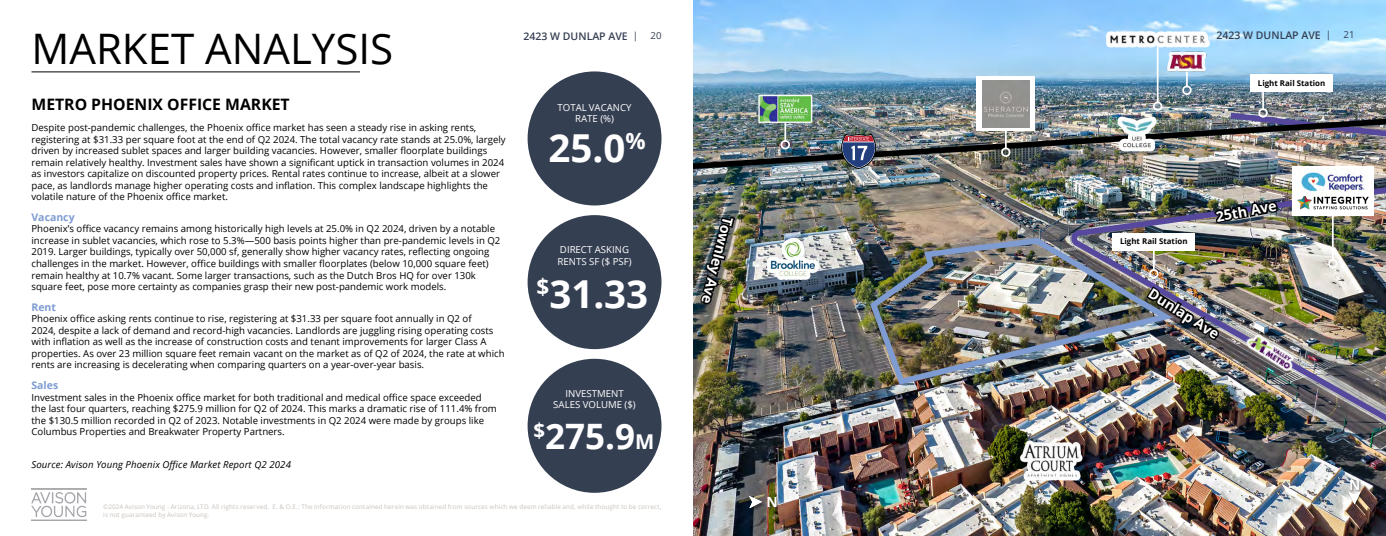
<style>
.page{position:relative;width:1386px;height:536px;background:#fff}
.page>*{position:absolute;margin:0;border:0;box-sizing:border-box;transform-origin:0 0}
.t1{font:42px "Open Sans";color:#000}
.t2{font:700 38.5px "Open Sans";color:#fff}
.t3{font:700 35px "Open Sans";color:#fff}
.t4{font:700 15.75px "Open Sans";color:#000}
.t5{font:700 14.09px "Open Sans";color:#fff}
.t6{font:700 14px "Open Sans";color:#fff}
.t7{font:600 10.5px "Open Sans";color:#353f52}
.t8{font:700 10.5px "Open Sans";color:#7e9cd1}
.t9{font:9.62px/11.5px "Open Sans";color:#000}
.t10{font:9.62px/11.5px "Open Sans";color:#fff;text-align:center}
.t11{font:italic 9.62px "Open Sans";letter-spacing:.01em;color:#000}
.t12{font:9.62px "Open Sans";color:#353f52}
.t13{font:700 7.88px "Open Sans";color:#000}
.t14{font:6.3px/7.6px "Open Sans";letter-spacing:.02em;color:#c8c2bc}
.s1{font-weight:400;font-size:9.62px}
.s2{font-size:20.39px}
</style>
<div class="page">
<hr style="left:32px;top:71px;width:328px;height:1px;background:#000">
<div style="left:528px;top:71px;width:133px;height:134px;background:#353f52;border-radius:50%"></div>
<div style="left:528px;top:215px;width:133px;height:134px;background:#353f52;border-radius:50%"></div>
<div style="left:528px;top:358px;width:134px;height:134px;background:#353f52;border-radius:50%"></div>
<img style="left:32px;top:488px;width:55px;height:32px">
<img style="left:693px;top:0;width:693px;height:535px">
<svg style="left:1224px;top:109px;width:162px;height:6px"></svg>
<img style="left:1067px;top:183px;width:319px;height:245px">
<img style="left:867px;top:233px;width:313px;height:155px">
<img style="left:693px;top:115px;width:693px;height:58px">
<svg style="left:842px;top:134px;width:34px;height:35px"></svg>
<img style="left:1144px;top:284px;width:77px;height:58px">
<img style="left:1241px;top:328px;width:59px;height:49px">
<img style="left:1212px;top:192px;width:67px;height:47px">
<div style="left:1149px;top:269px;width:10px;height:9px;border:2px solid #fff;border-radius:50%"></div>
<hr style="left:1153px;top:249px;width:2px;height:22px;background:#fff">
<div style="left:1113px;top:233px;width:82px;height:17px;background:#fff"></div>
<div style="left:1258px;top:108px;width:10px;height:10px;border:2px solid #fff;border-radius:50%"></div>
<hr style="left:1262px;top:88px;width:2px;height:22px;background:#fff">
<div style="left:1250px;top:74px;width:83px;height:18px;background:#fff"></div>
<div style="left:1153px;top:101px;width:9px;height:10px;border:2px solid #fff;border-radius:50%"></div>
<hr style="left:1157px;top:45px;width:2px;height:58px;background:#fff">
<img style="left:1102px;top:26px;width:111px;height:30px">
<img style="left:766px;top:233px;width:54px;height:54px">
<img style="left:1020px;top:437px;width:64px;height:49px">
<div style="left:781px;top:140px;width:9px;height:9px;border:2px solid #fff;border-radius:50%"></div>
<hr style="left:784px;top:120px;width:2px;height:22px;background:#fff">
<img style="left:757px;top:94px;width:56px;height:29px">
<div style="left:1182px;top:85px;width:10px;height:10px;border:2px solid #fff;border-radius:50%"></div>
<hr style="left:1186px;top:66px;width:2px;height:21px;background:#fff">
<img style="left:1165px;top:49px;width:42px;height:25px">
<div style="left:1328px;top:259px;width:10px;height:9px;border:2px solid #fff;border-radius:50%"></div>
<hr style="left:1332px;top:210px;width:2px;height:51px;background:#fff">
<div style="left:1292px;top:166px;width:82px;height:49px;background:#fff"></div>
<img style="left:1296px;top:183px;width:74px;height:38px">
<img style="left:1298px;top:171px;width:70px;height:24px">
<div style="left:1001px;top:147px;width:10px;height:10px;border:2px solid #fff;border-radius:50%"></div>
<hr style="left:1005px;top:127px;width:2px;height:22px;background:#fff">
<div style="left:977px;top:76px;width:58px;height:55px;background:#fff"></div>
<img style="left:982px;top:80px;width:47px;height:47px">
<img style="left:1113px;top:110px;width:49px;height:48px">
<img style="left:699px;top:215px;width:38px;height:91px">
<div style="left:1348px;top:479px;width:14px;height:27px;background:#000;opacity:.5"></div>
<svg style="left:1348px;top:491px;width:13px;height:13px"></svg>
<div style="left:748px;top:495px;width:30px;height:14px;background:#000;opacity:.5"></div>
<svg style="left:749px;top:495px;width:13px;height:13px"></svg>
<h1 class="t1" style="left:32px;top:20px;width:363px">MARKET ANALYSIS</h1>
<h3 class="t4" style="left:32px;top:93px;width:260px">METRO PHOENIX OFFICE MARKET</h3>
<p class="t9" style="left:32px;top:121px;width:476px">Despite post-pandemic challenges, the Phoenix office market has seen a steady rise in asking rents, registering at $31.33 per square foot at the end of Q2 2024. The total vacancy rate stands at 25.0%, largely driven by increased sublet spaces and larger building vacancies. However, smaller floorplate buildings remain relatively healthy. Investment sales have shown a significant uptick in transaction volumes in 2024 as investors capitalize on discounted property prices. Rental rates continue to increase, albeit at a slower pace, as landlords manage higher operating costs and inflation. This complex landscape highlights the volatile nature of the Phoenix office market.</p>
<p class="t8" style="left:32px;top:209px;width:45px">Vacancy</p>
<p class="t9" style="left:32px;top:223px;width:470px">Phoenix’s office vacancy remains among historically high levels at 25.0% in Q2 2024, driven by a notable increase in sublet vacancies, which rose to 5.3%—500 basis points higher than pre-pandemic levels in Q2<br>2019. Larger buildings, typically over 50,000 sf, generally show higher vacancy rates, reflecting ongoing challenges in the market. However, office buildings with smaller floorplates (below 10,000 square feet) remain healthy at 10.7% vacant. Some larger transactions, such as the Dutch Bros HQ for over 130k square feet, pose more certainty as companies grasp their new post-pandemic work models.</p>
<p class="t8" style="left:32px;top:299px;width:26px">Rent</p>
<p class="t9" style="left:32px;top:312px;width:475px">Phoenix office asking rents continue to rise, registering at $31.33 per square foot annually in Q2 of<br>2024, despite a lack of demand and record-high vacancies. Landlords are juggling rising operating costs with inflation as well as the increase of construction costs and tenant improvements for larger Class A properties. As over 23 million square feet remain vacant on the market as of Q2 of 2024, the rate at which rents are increasing is decelerating when comparing quarters on a year-over-year basis.</p>
<p class="t8" style="left:32px;top:377px;width:28px">Sales</p>
<p class="t9" style="left:32px;top:391px;width:467px">Investment sales in the Phoenix office market for both traditional and medical office space exceeded the last four quarters, reaching $275.9 million for Q2 of 2024. This marks a dramatic rise of 111.4% from the $130.5 million recorded in Q2 of 2023. Notable investments in Q2 2024 were made by groups like Columbus Properties and Breakwater Property Partners.</p>
<p class="t11" style="left:32px;top:457px;width:261px">Source: Avison Young Phoenix Office Market Report Q2 2024</p>
<p class="t7" style="left:524px;top:29px;width:116px">2423 W DUNLAP AVE <span class="s1">|</span></p>
<p class="t12" style="left:651px;top:29px;width:13px">20</p>
<p class="t10" style="left:558px;top:101px;width:76px">TOTAL VACANCY<br>RATE (%)</p>
<h2 class="t2" style="left:549px;top:121px;width:99px">25.0<sup>%</sup></h2>
<p class="t10" style="left:557px;top:243px;width:76px;text-align:left">DIRECT ASKING<br>RENTS SF ($ PSF)</p>
<h2 class="t2" style="left:537px;top:267px;width:113px"><sup>$</sup>31.33</h2>
<p class="t10" style="left:553px;top:387px;width:84px">INVESTMENT<br>SALES VOLUME ($)</p>
<h3 class="t3" style="left:534px;top:411px;width:122px"><sup>$</sup>275.9<span class="s2">M</span></h3>
<p class="t14" style="left:103px;top:503px;width:560px">©2024 Avison Young - Arizona, LTD. All rights reserved. E. &amp; O.E.: The information contained herein was obtained from sources which we deem reliable and, while thought to be correct, is not guaranteed by Avison Young.</p>
<h3 class="t5" style="left:738px;top:219px;width:90px;rotate:104deg">Townley Ave</h3>
<h3 class="t6" style="left:766px;top:491px;width:13px">N</h3>
<p class="t7" style="left:1217px;top:27px;width:116px">2423 W DUNLAP AVE <span class="s1">|</span></p>
<p class="t12" style="left:1344px;top:28px;width:13px">21</p>
<p class="t13" style="left:1258px;top:77px;width:69px">Light Rail Station</p>
<p class="t13" style="left:1120px;top:235px;width:69px">Light Rail Station</p>
<h3 class="t5" style="left:1214px;top:207px;width:63px;rotate:-11deg">25th Ave</h3>
<h3 class="t5" style="left:1155px;top:283px;width:82px;rotate:32deg">Dunlap Ave</h3>
<h3 class="t6" style="left:1349px;top:474px;width:13px">N</h3>
</div>
